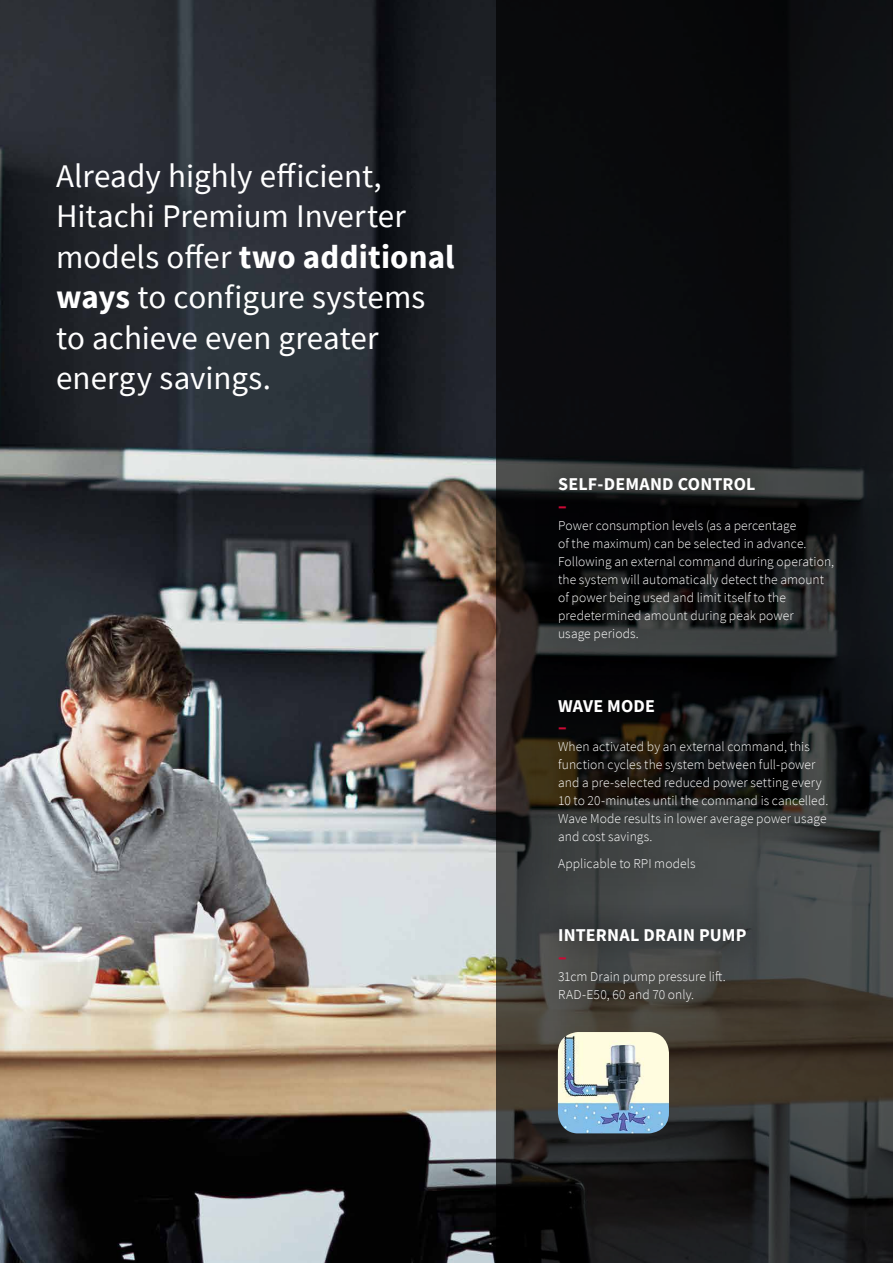
<style>
.page{position:relative;width:893px;height:1263px;background:#fff}
.page>*{position:absolute;margin:0;border:0;box-sizing:border-box;transform-origin:0 0}
.t1{font:33px/40.5px "Source Sans Pro";color:#fff}
.t2{font:700 18px "Source Sans Pro";letter-spacing:.01em;color:#fff}
.t3{font:700 18px "Source Sans Pro";color:#cc0935}
.t4{font:300 13.5px/18px "Source Sans Pro";letter-spacing:.005em;color:#fff}
.s1{font-weight:700}
</style>
<div class="page">
<img style="left:0;top:0;width:496px;height:1263px">
<svg style="left:496px;top:0;width:397px;height:1263px;background:#171718"></svg>
<svg style="left:532px;top:451px;width:323px;height:575px;background:#272828"></svg>
<img style="left:558px;top:1032px;width:111px;height:101px">
<h1 class="t1" style="left:56px;top:155px;width:400px">Already highly efficient,<br>Hitachi Premium Inverter models offer <span class="s1">two additional ways</span> to configure systems to achieve even greater energy savings.</h1>
<h2 class="t2" style="left:558px;top:472px;width:199px">SELF-DEMAND CONTROL</h2>
<h2 class="t3" style="left:558px;top:494px;width:10px">–</h2>
<p class="t4" style="left:558px;top:516px;width:278px">Power consumption levels (as a percentage<br>of the maximum) can be selected in advance.<br>Following an external command during operation, the system will automatically detect the amount of power being used and limit itself to the predetermined amount during peak power<br>usage periods.</p>
<h2 class="t2" style="left:558px;top:693px;width:98px">WAVE MODE</h2>
<h2 class="t3" style="left:558px;top:715px;width:10px">–</h2>
<p class="t4" style="left:558px;top:738px;width:272px">When activated by an external command, this function cycles the system between full-power and a pre-selected reduced power setting every 10 to 20-minutes until the command is cancelled.<br>Wave Mode results in lower average power usage and cost savings.</p>
<p class="t4" style="left:558px;top:854px;width:139px">Applicable to RPI models</p>
<h2 class="t2" style="left:558px;top:923px;width:190px">INTERNAL DRAIN PUMP</h2>
<h2 class="t3" style="left:558px;top:945px;width:10px">–</h2>
<p class="t4" style="left:558px;top:967px;width:169px">31cm Drain pump pressure lift.<br>RAD-E50, 60 and 70 only.</p>
</div>
